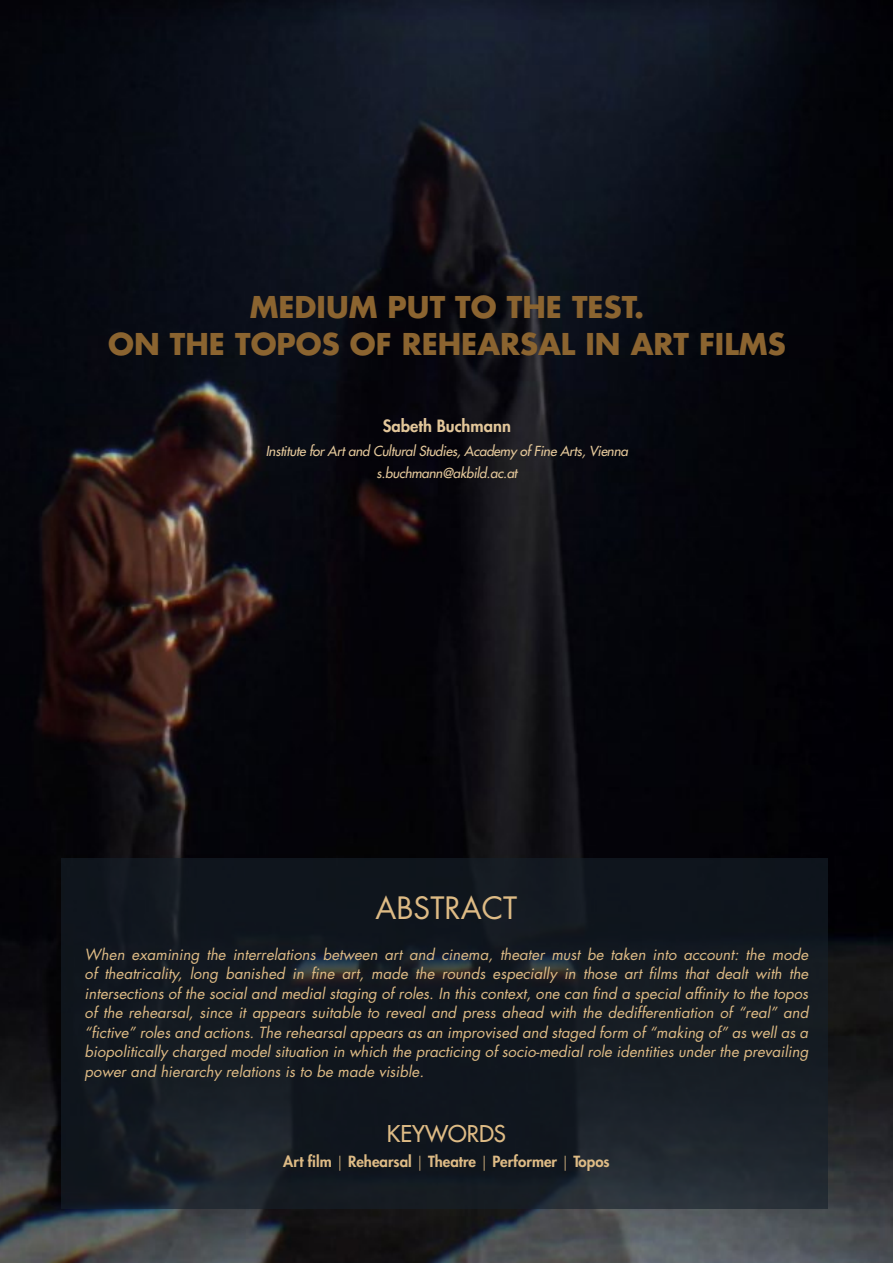
<style>
.page{position:relative;width:893px;height:1263px;background:#fff}
.page>*{position:absolute;margin:0;border:0;box-sizing:border-box;transform-origin:0 0}
.t1{font:30px "Futura Std";color:#debb85}
.t2{font:700 29.25px "Futura Std";color:#8b6430}
.t3{font:500 22.5px "Futura Std";color:#debb85}
.t4{font:800 16.5px "Futura Std";color:#e3c79a}
.t5{font:italic 15px/19.5px "Futura Std";color:#debb85;text-align:justify}
.t6{font:800 15px "Futura Std";color:#debb85}
.t7{font:italic 500 13.5px "Futura Std";letter-spacing:-.02em;color:#e3c79a}
.s1{font-family:"Trajan Pro";font-weight:400}
</style>
<div class="page">
<img style="left:0;top:0;width:893px;height:1263px">
<svg style="left:61px;top:859px;width:767px;height:350px;background:#141a22"></svg>
<p class="t2" style="left:250px;top:287px;width:396px">MEDIUM PUT TO THE TEST.</p>
<p class="t2" style="left:108px;top:325px;width:679px">ON THE TOPOS OF REHEARSAL IN ART FILMS</p>
<p class="t4" style="left:383px;top:415px;width:129px">Sabeth Buchmann</p>
<p class="t7" style="left:266px;top:442px;width:364px">Institute for Art and Cultural Studies, Academy of Fine Arts, Vienna</p>
<p class="t7" style="left:377px;top:465px;width:142px">s.buchmann@akbild.ac.at</p>
<p class="t1" style="left:376px;top:889px;width:143px">ABSTRACT</p>
<p class="t5" style="left:85px;top:945px;width:725px">When examining the interrelations between art and cinema, theater must be taken into account: the mode of theatricality, long banished in fine art, made the rounds especially in those art films that dealt with the intersections of the social and medial staging of roles. In this context, one can find a special affinity to the topos of the rehearsal, since it appears suitable to reveal and press ahead with the dedifferentiation of “real” and “fictive” roles and actions. The rehearsal appears as an improvised and staged form of “making of” as well as a biopolitically charged model situation in which the practicing of socio-medial role identities under the prevailing power and hierarchy relations is to be made visible.</p>
<p class="t3" style="left:387px;top:1119px;width:121px">KEYWORDS</p>
<p class="t6" style="left:283px;top:1152px;width:328px">Art film <span class="s1">|</span> Rehearsal <span class="s1">|</span> Theatre <span class="s1">|</span> Performer <span class="s1">|</span> Topos</p>
</div>
